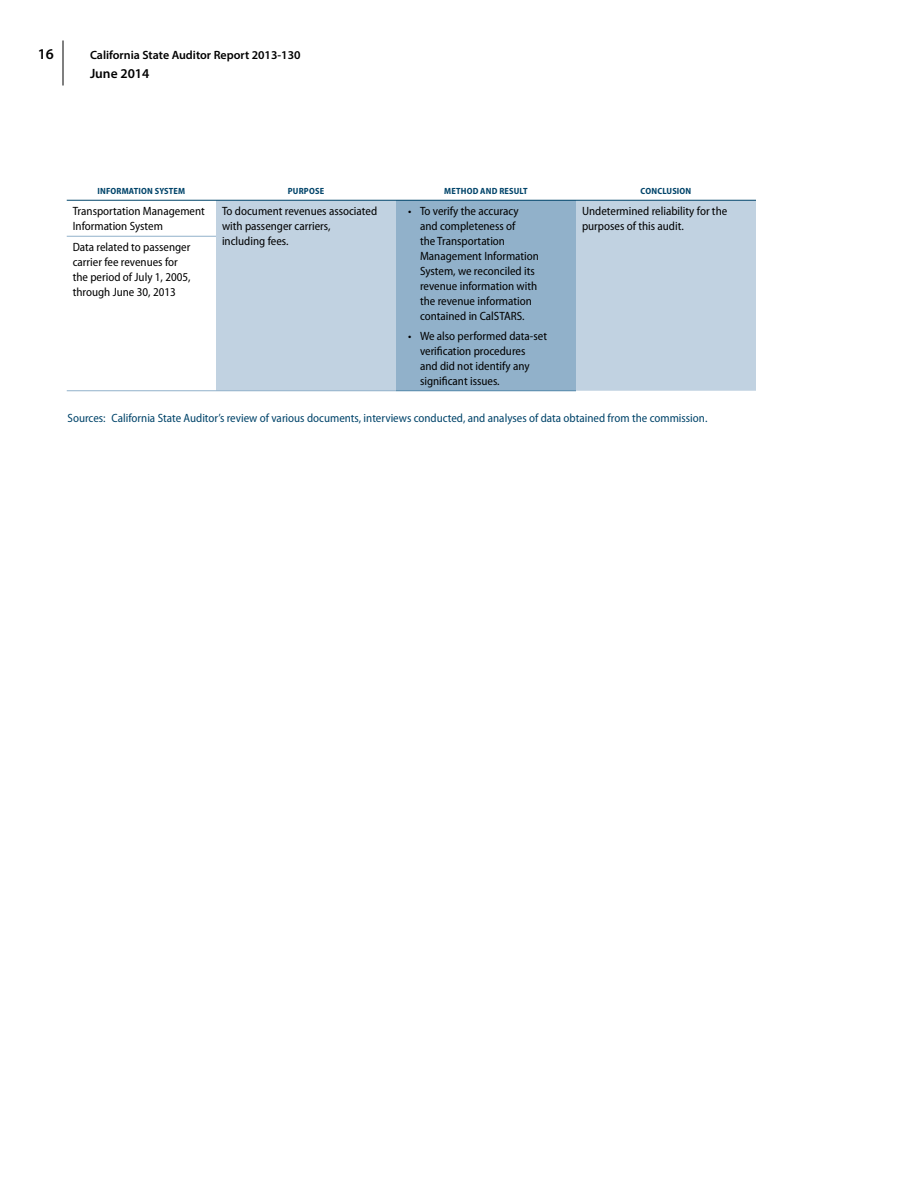
<style>
.page{position:relative;width:918px;height:1188px;background:#fff}
.page>*{position:absolute;margin:0;border:0;box-sizing:border-box;transform-origin:0 0}
.t1{font:600 15px "Myriad Pro";color:#000}
.t2{font:600 13.5px "Myriad Pro";color:#000}
.t3{font:semi-condensed 12px/15px "Myriad Pro";color:#000}
.t4{font:semi-condensed 12px "Myriad Pro";color:#00446a}
.t5{font:600 12px "Myriad Pro";color:#000}
.t6{font:700 semi-condensed 9px "Myriad Pro";letter-spacing:.02em;color:#00446a}
</style>
<div class="page">
<hr style="left:63px;top:40px;width:1px;height:46px;background:#000">
<div style="left:216px;top:201px;width:540px;height:190px;background:#c1d2e1"></div>
<div style="left:396px;top:200px;width:180px;height:191px;background:#91b1ca"></div>
<hr style="left:67px;top:200px;width:149px;height:1px;background:#00446a">
<hr style="left:67px;top:236px;width:149px;height:1px;background:#91b1ca">
<hr style="left:216px;top:200px;width:180px;height:1px;background:#00446a">
<hr style="left:576px;top:200px;width:180px;height:1px;background:#00446a">
<hr style="left:396px;top:200px;width:180px;height:1px;background:#00446a">
<hr style="left:67px;top:390px;width:149px;height:1px;background:#91b1ca">
<hr style="left:216px;top:390px;width:180px;height:1px;background:#91b1ca">
<hr style="left:396px;top:390px;width:180px;height:1px;background:#578bac">
<p class="t1" style="left:38px;top:44px;width:18px">16</p>
<p class="t5" style="left:90px;top:47px;width:212px">California State Auditor Report 2013-130</p>
<p class="t2" style="left:90px;top:65px;width:61px">June 2014</p>
<p class="t6" style="left:97px;top:186px;width:89px">INFORMATION SYSTEM</p>
<p class="t6" style="left:288px;top:186px;width:38px">PURPOSE</p>
<p class="t6" style="left:444px;top:186px;width:85px">METHOD AND RESULT</p>
<p class="t6" style="left:641px;top:186px;width:52px">CONCLUSION</p>
<p class="t3" style="left:73px;top:204px;width:134px">Transportation Management<br>Information System</p>
<p class="t3" style="left:222px;top:204px;width:157px">To document revenues associated with passenger carriers,<br>including fees.</p>
<p class="t3" style="left:420px;top:204px;width:121px;text-indent:-12px">• To verify the accuracy and completeness of<br>the Transportation<br>Management Information<br>System, we reconciled its revenue information with the revenue information contained in CalSTARS.</p>
<p class="t3" style="left:420px;top:328px;width:129px;text-indent:-12px">• We also performed data‑set verification procedures<br>and did not identify any significant issues.</p>
<p class="t3" style="left:582px;top:204px;width:147px">Undetermined reliability for the purposes of this audit.</p>
<p class="t3" style="left:73px;top:240px;width:119px">Data related to passenger carrier fee revenues for the period of July 1, 2005, through June 30, 2013</p>
<p class="t4" style="left:68px;top:412px;width:641px">Sources: California State Auditor’s review of various documents, interviews conducted, and analyses of data obtained from the commission.</p>
</div>
